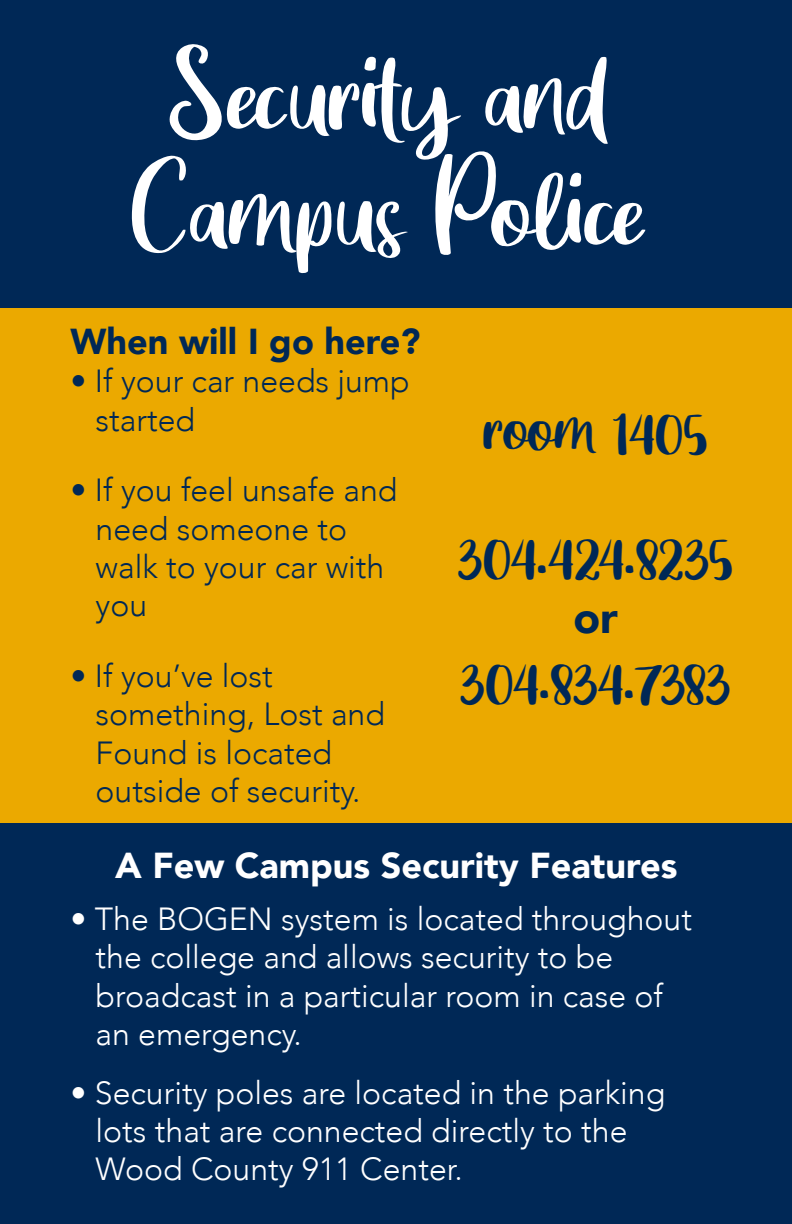
<style>
.page{position:relative;width:792px;height:1224px;background:#fff}
.page>*{position:absolute;margin:0;border:0;box-sizing:border-box;transform-origin:0 0}
.t1{font:72px/116px "Great Wishes";color:#fff;text-align:center}
.t2{font:44px "Great Wishes";color:#002856}
.t3{font:900 44px "Avenir";color:#002856}
.t4{font:900 36px "Avenir";color:#fff}
.t5{font:900 36px "Avenir";color:#002856}
.t6{font:300 32px/38.4px "Avenir";color:#fff}
.t7{font:300 32px/38.4px "Avenir";color:#002856}
</style>
<div class="page">
<div style="left:0;top:0;width:792px;height:312px;background:#002856"></div>
<div style="left:0;top:308px;width:792px;height:516px;background:#eba900"></div>
<div style="left:0;top:824px;width:792px;height:400px;background:#002856"></div>
<h1 class="t1" style="left:132px;top:57px;width:516px">Security and<br>Campus Police</h1>
<p class="t5" style="left:71px;top:311px;width:351px">When will I go here?</p>
<p class="t7" style="left:96px;top:362px;width:316px;text-indent:-25px">• If your car needs jump started</p>
<p class="t7" style="left:96px;top:471px;width:303px;text-indent:-25px">• If you feel unsafe and need someone to walk to your car with you</p>
<p class="t7" style="left:96px;top:657px;width:291px;text-indent:-25px">• If you’ve lost something, Lost and<br>Found is located outside of security.</p>
<h2 class="t2" style="left:484px;top:414px;width:226px">room 1405</h2>
<h2 class="t2" style="left:458px;top:539px;width:277px">304.424.8235</h2>
<h2 class="t3" style="left:573px;top:580px;width:46px">or</h2>
<h2 class="t2" style="left:460px;top:664px;width:272px">304.834.7383</h2>
<p class="t4" style="left:115px;top:834px;width:564px">A Few Campus Security Features</p>
<p class="t6" style="left:96px;top:900px;width:598px;text-indent:-25px">• The BOGEN system is located throughout the college and allows security to be broadcast in a particular room in case of an emergency.</p>
<p class="t6" style="left:96px;top:1073px;width:571px;text-indent:-25px">• Security poles are located in the parking lots that are connected directly to the<br>Wood County 911 Center.</p>
</div>
